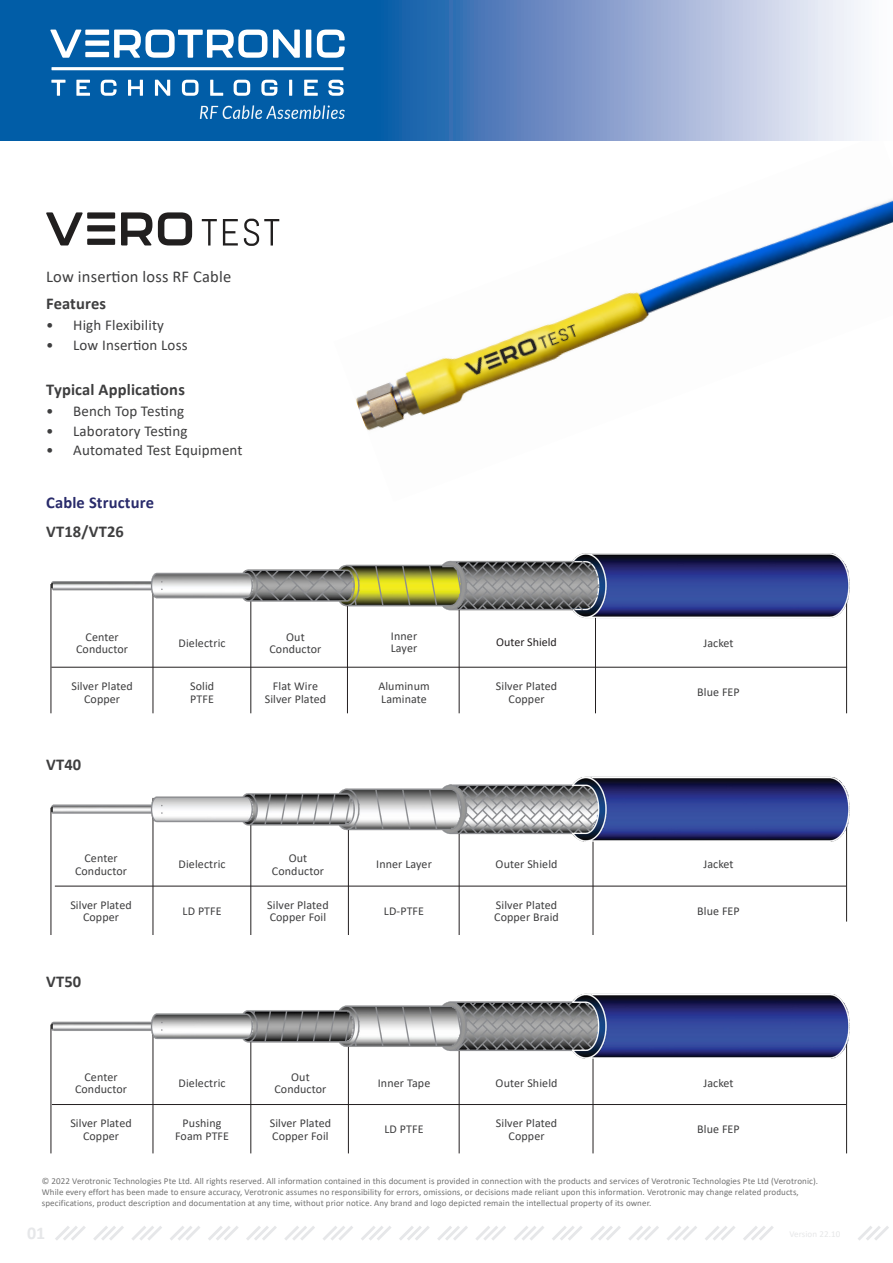
<style>
.page{position:relative;width:893px;height:1263px;background:#fff}
.page>*{position:absolute;margin:0;border:0;box-sizing:border-box;transform-origin:0 0}
.t1{font:700 18px "Calibri";color:#e6e7e9}
.t2{font:700 16.5px "Calibri";letter-spacing:.01em;color:#3e3e3f}
.t3{font:16.5px "Calibri";letter-spacing:.01em;color:#3e3e3f}
.t4{font:700 16.5px "Calibri";letter-spacing:.01em;color:#292b6b}
.t5{font:15px "Calibri";letter-spacing:.01em;color:#3e3e3f}
.t6{font:12px/12.3px "Calibri";letter-spacing:.01em;color:#3e3e3f;text-align:center}
.t7{font:12px "Calibri";color:#231f20}
.t8{font:9px/11.2px "Calibri";letter-spacing:.01em;color:#737373}
</style>
<div class="page">
<svg style="left:55px;top:1226px;width:834px;height:14px"></svg>
<div style="left:87px;top:239px;width:28px;height:6px;background:#211f1f"></div>
<svg style="left:46px;top:212px;width:37px;height:33px"></svg>
<svg style="left:121px;top:212px;width:31px;height:33px"></svg>
<svg style="left:158px;top:212px;width:34px;height:33px"></svg>
<div style="left:87px;top:212px;width:28px;height:7px;background:#211f1f"></div>
<div style="left:87px;top:225px;width:28px;height:6px;background:#211f1f"></div>
<svg style="left:202px;top:219px;width:77px;height:27px"></svg>
<hr style="left:55px;top:886px;width:791px;height:1px;background:#231f20">
<hr style="left:52px;top:1104px;width:794px;height:1px;background:#231f20">
<hr style="left:51px;top:667px;width:796px;height:1px;background:#231f20">
<div style="left:778px;top:1217px;width:73px;height:32px;background:#fff"></div>
<img style="left:356px;top:200px;width:537px;height:231px">
<hr style="left:152px;top:591px;width:1px;height:122px;background:#231f20">
<hr style="left:152px;top:798px;width:1px;height:137px;background:#231f20">
<hr style="left:152px;top:1033px;width:1px;height:120px;background:#231f20">
<hr style="left:50px;top:584px;width:1px;height:129px;background:#231f20">
<hr style="left:50px;top:808px;width:1px;height:127px;background:#231f20">
<hr style="left:50px;top:1024px;width:1px;height:129px;background:#231f20">
<hr style="left:846px;top:576px;width:1px;height:137px;background:#231f20">
<hr style="left:846px;top:808px;width:1px;height:113px;background:#231f20">
<hr style="left:846px;top:1033px;width:1px;height:120px;background:#231f20">
<hr style="left:347px;top:576px;width:1px;height:137px;background:#231f20">
<hr style="left:348px;top:798px;width:1px;height:137px;background:#231f20">
<hr style="left:348px;top:1016px;width:1px;height:137px;background:#231f20">
<hr style="left:250px;top:576px;width:1px;height:137px;background:#231f20">
<hr style="left:250px;top:798px;width:1px;height:137px;background:#231f20">
<hr style="left:250px;top:1016px;width:1px;height:137px;background:#231f20">
<hr style="left:459px;top:576px;width:1px;height:137px;background:#231f20">
<hr style="left:459px;top:798px;width:1px;height:137px;background:#231f20">
<hr style="left:459px;top:1016px;width:1px;height:137px;background:#231f20">
<hr style="left:595px;top:576px;width:1px;height:137px;background:#231f20">
<hr style="left:592px;top:798px;width:1px;height:137px;background:#231f20">
<hr style="left:592px;top:1016px;width:1px;height:137px;background:#231f20">
<img style="left:50px;top:553px;width:800px;height:66px">
<img style="left:50px;top:776px;width:800px;height:65px">
<img style="left:50px;top:993px;width:800px;height:65px">
<svg style="left:0;top:0;width:861px;height:141px;background:#598bc1"></svg>
<img style="left:42px;top:103px;width:311px;height:15px">
<div style="left:85px;top:52px;width:24px;height:5px;background:#fff"></div>
<svg style="left:50px;top:30px;width:32px;height:28px"></svg>
<svg style="left:114px;top:30px;width:153px;height:28px"></svg>
<svg style="left:273px;top:30px;width:27px;height:28px"></svg>
<div style="left:306px;top:30px;width:5px;height:28px;background:#fff"></div>
<svg style="left:317px;top:30px;width:28px;height:28px"></svg>
<div style="left:85px;top:30px;width:24px;height:5px;background:#fff"></div>
<div style="left:85px;top:40px;width:24px;height:6px;background:#fff"></div>
<svg style="left:51px;top:80px;width:15px;height:16px"></svg>
<svg style="left:76px;top:80px;width:14px;height:16px"></svg>
<svg style="left:101px;top:80px;width:16px;height:16px"></svg>
<svg style="left:128px;top:80px;width:15px;height:16px"></svg>
<svg style="left:155px;top:80px;width:15px;height:16px"></svg>
<svg style="left:182px;top:80px;width:17px;height:16px"></svg>
<svg style="left:210px;top:80px;width:13px;height:16px"></svg>
<svg style="left:234px;top:80px;width:16px;height:16px"></svg>
<svg style="left:261px;top:80px;width:16px;height:16px"></svg>
<hr style="left:289px;top:80px;width:3px;height:16px;background:#fff">
<svg style="left:304px;top:80px;width:14px;height:16px"></svg>
<svg style="left:328px;top:80px;width:16px;height:16px"></svg>
<hr style="left:52px;top:67px;width:292px;height:3px;background:#fff">
<p class="t3" style="left:46px;top:265px;width:187px">Low insertion loss RF Cable</p>
<p class="t2" style="left:46px;top:292px;width:61px">Features</p>
<p class="t5" style="left:46px;top:315px;width:119px">• High Flexibility</p>
<p class="t5" style="left:46px;top:334px;width:143px">• Low Insertion Loss</p>
<p class="t2" style="left:46px;top:378px;width:140px">Typical Applications</p>
<p class="t5" style="left:46px;top:401px;width:139px">• Bench Top Testing</p>
<p class="t5" style="left:46px;top:420px;width:143px">• Laboratory Testing</p>
<p class="t5" style="left:46px;top:440px;width:198px">• Automated Test Equipment</p>
<p class="t4" style="left:46px;top:490px;width:109px">Cable Structure</p>
<p class="t2" style="left:46px;top:520px;width:79px">VT18/VT26</p>
<p class="t6" style="left:86px;top:630px;width:35px">Center</p>
<p class="t6" style="left:76px;top:642px;width:54px">Conductor</p>
<p class="t6" style="left:71px;top:680px;width:63px">Silver Plated</p>
<p class="t6" style="left:84px;top:692px;width:38px">Copper</p>
<p class="t6" style="left:179px;top:636px;width:49px">Dielectric</p>
<p class="t6" style="left:190px;top:680px;width:26px">Solid</p>
<p class="t6" style="left:190px;top:692px;width:25px">PTFE</p>
<p class="t6" style="left:286px;top:630px;width:20px">Out</p>
<p class="t6" style="left:269px;top:642px;width:54px">Conductor</p>
<p class="t6" style="left:273px;top:680px;width:47px">Flat Wire</p>
<p class="t6" style="left:265px;top:692px;width:63px">Silver Plated</p>
<p class="t6" style="left:391px;top:629px;width:28px">Inner</p>
<p class="t6" style="left:391px;top:642px;width:28px">Layer</p>
<p class="t6" style="left:378px;top:680px;width:53px">Aluminum</p>
<p class="t6" style="left:381px;top:692px;width:47px">Laminate</p>
<p class="t7" style="left:496px;top:633px;width:62px">Outer Shield</p>
<p class="t6" style="left:496px;top:680px;width:63px">Silver Plated</p>
<p class="t6" style="left:508px;top:692px;width:38px">Copper</p>
<p class="t6" style="left:703px;top:636px;width:32px">Jacket</p>
<p class="t6" style="left:697px;top:686px;width:44px">Blue FEP</p>
<p class="t2" style="left:46px;top:753px;width:37px">VT40</p>
<p class="t6" style="left:84px;top:852px;width:35px">Center</p>
<p class="t6" style="left:75px;top:864px;width:54px">Conductor</p>
<p class="t6" style="left:179px;top:858px;width:49px">Dielectric</p>
<p class="t6" style="left:289px;top:852px;width:20px">Out</p>
<p class="t6" style="left:272px;top:864px;width:54px">Conductor</p>
<p class="t6" style="left:376px;top:858px;width:57px">Inner Layer</p>
<p class="t6" style="left:496px;top:858px;width:63px">Outer Shield</p>
<p class="t6" style="left:703px;top:858px;width:32px">Jacket</p>
<p class="t6" style="left:70px;top:898px;width:63px">Silver Plated</p>
<p class="t6" style="left:83px;top:911px;width:38px">Copper</p>
<p class="t6" style="left:182px;top:905px;width:41px">LD PTFE</p>
<p class="t6" style="left:267px;top:898px;width:63px">Silver Plated</p>
<p class="t6" style="left:270px;top:911px;width:58px">Copper Foil</p>
<p class="t6" style="left:384px;top:905px;width:42px">LD-PTFE</p>
<p class="t6" style="left:496px;top:898px;width:63px">Silver Plated</p>
<p class="t6" style="left:494px;top:911px;width:66px">Copper Braid</p>
<p class="t6" style="left:697px;top:905px;width:44px">Blue FEP</p>
<p class="t2" style="left:46px;top:970px;width:37px">VT50</p>
<p class="t6" style="left:84px;top:1070px;width:35px">Center</p>
<p class="t6" style="left:75px;top:1082px;width:54px">Conductor</p>
<p class="t6" style="left:179px;top:1076px;width:49px">Dielectric</p>
<p class="t6" style="left:291px;top:1070px;width:20px">Out</p>
<p class="t6" style="left:274px;top:1082px;width:54px">Conductor</p>
<p class="t6" style="left:378px;top:1076px;width:54px">Inner Tape</p>
<p class="t6" style="left:496px;top:1076px;width:63px">Outer Shield</p>
<p class="t6" style="left:703px;top:1076px;width:32px">Jacket</p>
<p class="t6" style="left:70px;top:1117px;width:63px">Silver Plated</p>
<p class="t6" style="left:83px;top:1129px;width:38px">Copper</p>
<p class="t6" style="left:175px;top:1117px;width:56px">Pushing<br>Foam PTFE</p>
<p class="t6" style="left:270px;top:1117px;width:63px">Silver Plated</p>
<p class="t6" style="left:272px;top:1129px;width:58px">Copper Foil</p>
<p class="t6" style="left:384px;top:1123px;width:41px">LD PTFE</p>
<p class="t6" style="left:496px;top:1117px;width:63px">Silver Plated</p>
<p class="t6" style="left:508px;top:1129px;width:38px">Copper</p>
<p class="t6" style="left:697px;top:1123px;width:44px">Blue FEP</p>
<p class="t8" style="left:42px;top:1175px;width:778px">© 2022 Verotronic Technologies Pte Ltd. All rights reserved. All information contained in this document is provided in connection with the products and services of Verotronic Technologies Pte Ltd (Verotronic).<br>While every effort has been made to ensure accuracy, Verotronic assumes no responsibility for errors, omissions, or decisions made reliant upon this information. Verotronic may change related products, specifications, product description and documentation at any time, without prior notice. Any brand and logo depicted remain the intellectual property of its owner.</p>
<h1 class="t1" style="left:27px;top:1220px;width:20px">01</h1>
</div>
